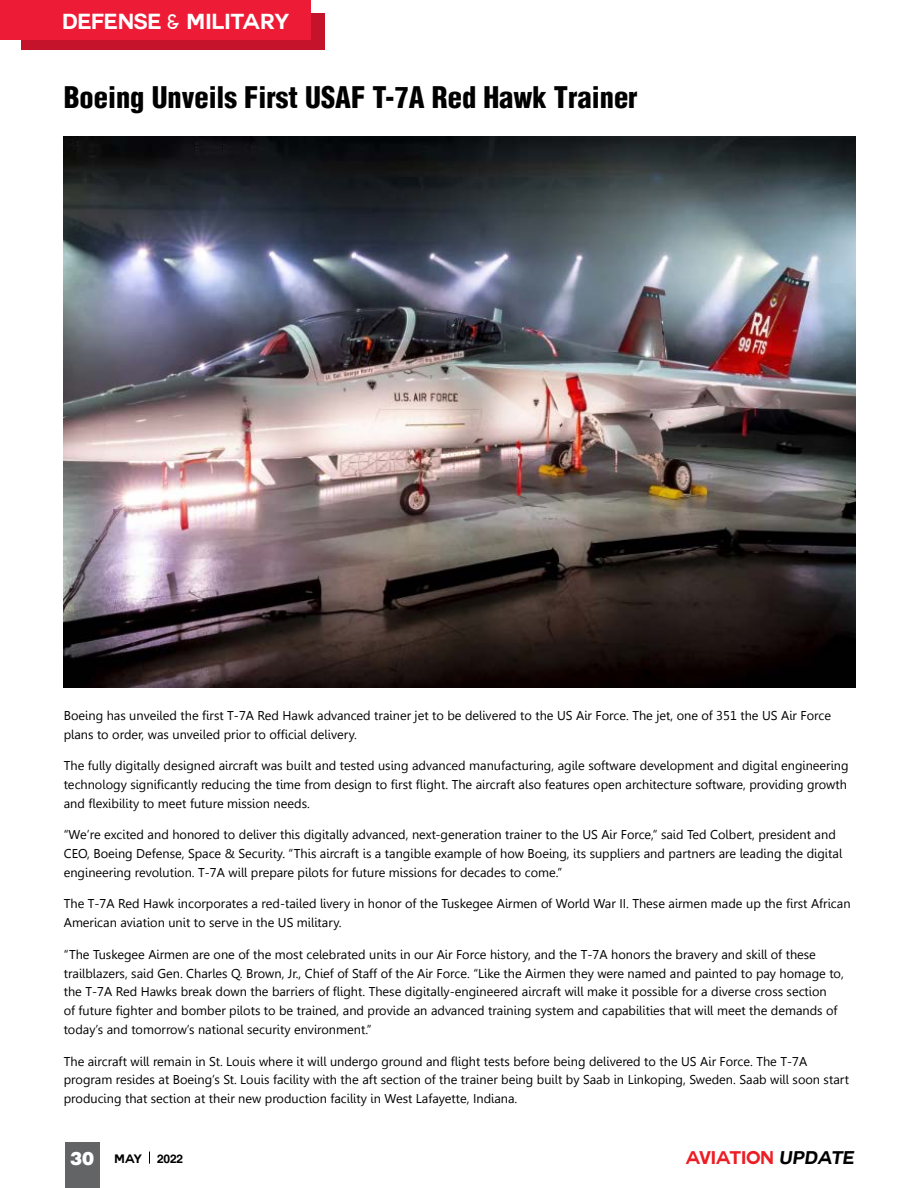
<style>
.page{position:relative;width:918px;height:1188px;background:#fff}
.page>*{position:absolute;margin:0;border:0;box-sizing:border-box;transform-origin:0 0}
.t1{font:900 condensed 28.5px "Context Black Condensed S Si";color:#000}
.t2{font:700 21.3px "Couture";color:#fff}
.t3{font:700 18px "Couture";color:#ed1d24}
.t4{font:12.75px/18.8px "Gisha";color:#000}
.t5{font:700 12px "Couture";color:#000}
.s1{font-family:"Duralith";font-weight:400}
.s2{font-family:"Context Black S Si";font-weight:900;font-size:18px;color:#fff}
.s3{font-style:italic;color:#000}
</style>
<div class="page">
<div style="left:22px;top:14px;width:303px;height:36px;background:#c4132a"></div>
<div style="left:0;top:0;width:310px;height:39px;background:#ed1b35"></div>
<img style="left:64px;top:137px;width:791px;height:551px">
<div style="left:65px;top:1143px;width:35px;height:45px;background:#636466"></div>
<svg style="left:149px;top:1152px;width:1px;height:12px"></svg>
<h2 class="t2" style="left:62px;top:11px;width:228px">DEFENSE <span class="s1">&amp;</span> MILITARY</h2>
<h1 class="t1" style="left:64px;top:79px;width:575px">Boeing Unveils First USAF T-7A Red Hawk Trainer</h1>
<p class="t4" style="left:64px;top:706px;width:769px">Boeing has unveiled the first T-7A Red Hawk advanced trainer jet to be delivered to the US Air Force. The jet, one of 351 the US Air Force plans to order, was unveiled prior to official delivery.</p>
<p class="t4" style="left:64px;top:756px;width:786px">The fully digitally designed aircraft was built and tested using advanced manufacturing, agile software development and digital engineering technology significantly reducing the time from design to first flight. The aircraft also features open architecture software, providing growth and flexibility to meet future mission needs.</p>
<p class="t4" style="left:64px;top:825px;width:780px">“We’re excited and honored to deliver this digitally advanced, next-generation trainer to the US Air Force,” said Ted Colbert, president and<br>CEO, Boeing Defense, Space &amp; Security. “This aircraft is a tangible example of how Boeing, its suppliers and partners are leading the digital engineering revolution. T-7A will prepare pilots for future missions for decades to come.”</p>
<p class="t4" style="left:64px;top:895px;width:788px">The T-7A Red Hawk incorporates a red-tailed livery in honor of the Tuskegee Airmen of World War II. These airmen made up the first African<br>American aviation unit to serve in the US military.</p>
<p class="t4" style="left:64px;top:945px;width:782px">“The Tuskegee Airmen are one of the most celebrated units in our Air Force history, and the T-7A honors the bravery and skill of these trailblazers, said Gen. Charles Q. Brown, Jr., Chief of Staff of the Air Force. “Like the Airmen they were named and painted to pay homage to, the T-7A Red Hawks break down the barriers of flight. These digitally-engineered aircraft will make it possible for a diverse cross section<br>of future fighter and bomber pilots to be trained, and provide an advanced training system and capabilities that will meet the demands of today’s and tomorrow’s national security environment.”</p>
<p class="t4" style="left:64px;top:1052px;width:787px">The aircraft will remain in St. Louis where it will undergo ground and flight tests before being delivered to the US Air Force. The T-7A program resides at Boeing’s St. Louis facility with the aft section of the trainer being built by Saab in Linkoping, Sweden. Saab will soon start producing that section at their new production facility in West Lafayette, Indiana.</p>
<p class="t5" style="left:70px;top:1153px;width:73px"><span class="s2">30</span> MAY</p>
<p class="t5" style="left:157px;top:1153px;width:27px">2022</p>
<h3 class="t3" style="left:686px;top:1149px;width:170px">AVIATION <span class="s3">UPDATE</span></h3>
</div>
